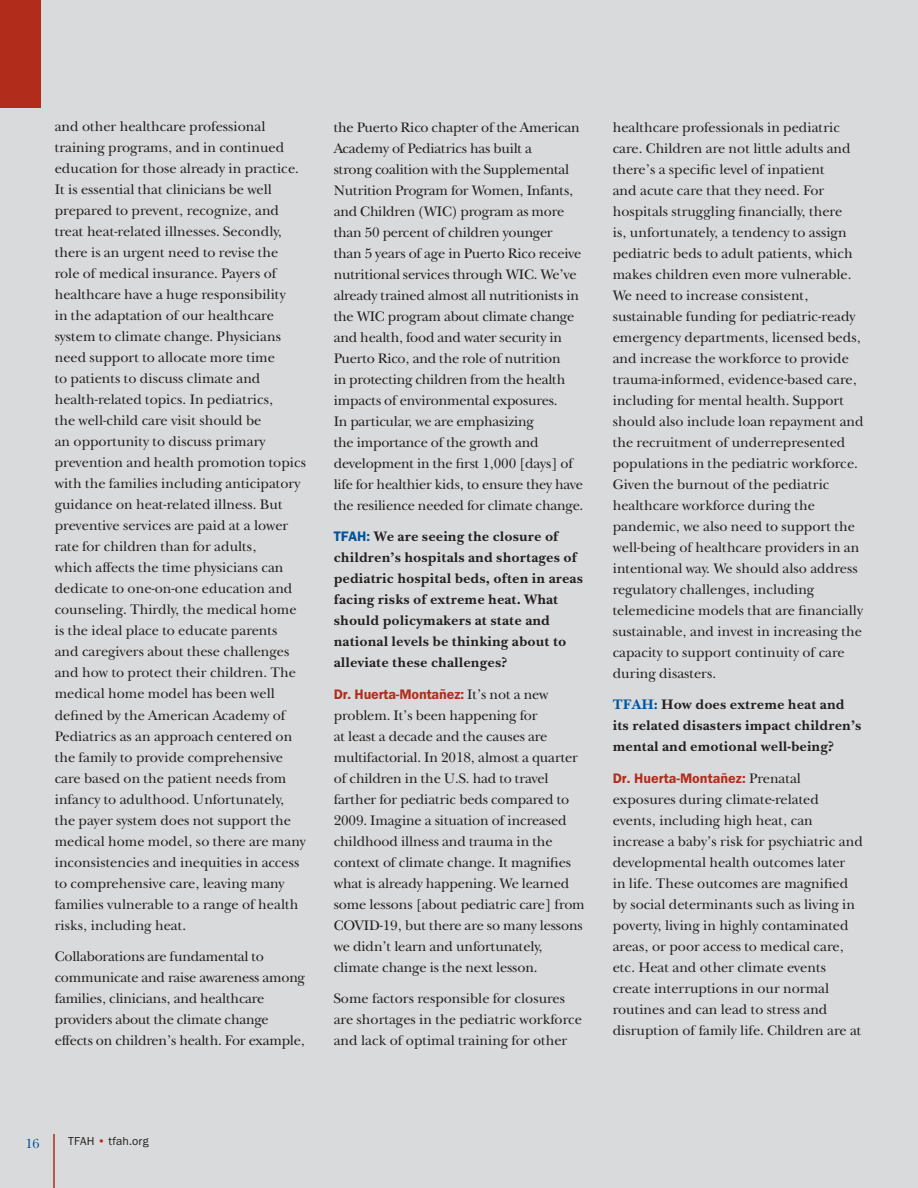
<style>
.page{position:relative;width:918px;height:1188px;background:#d9dadb}
.page>*{position:absolute;margin:0;border:0;box-sizing:border-box;transform-origin:0 0}
.t1{font:14.25px/21px "New Baskerville ITC";color:#231f20}
.t2{font:700 14.25px/21px "New Baskerville ITC";color:#231f20}
.t3{font:14.25px "Franklin Gothic URW Dem";letter-spacing:-.005em;color:#b22c1c}
.t4{font:13.5px "New Baskerville ITC";color:#00529c}
.t5{font:12px "Franklin Gothic URW Boo";letter-spacing:.01em;color:#231f20}
.s1{font-family:"Franklin Gothic URW Dem";font-weight:400;color:#00529c}
.s2{font-family:"New Baskerville ITC";color:#231f20}
.s3{color:#00529c}
.s4{color:#b22c1c}
</style>
<div class="page">
<hr style="left:53px;top:1134px;width:2px;height:54px;background:#b22c1c">
<div style="left:0;top:0;width:40px;height:108px;background:#b22c1c"></div>
<p class="t1" style="left:55px;top:116px;width:253px">and other healthcare professional training programs, and in continued education for those already in practice.<br>It is essential that clinicians be well prepared to prevent, recognize, and treat heat-related illnesses. Secondly, there is an urgent need to revise the role of medical insurance. Payers of healthcare have a huge responsibility<br>in the adaptation of our healthcare system to climate change. Physicians need support to allocate more time<br>to patients to discuss climate and health-related topics. In pediatrics,<br>the well-child care visit should be<br>an opportunity to discuss primary prevention and health promotion topics with the families including anticipatory guidance on heat-related illness. But preventive services are paid at a lower rate for children than for adults,<br>which affects the time physicians can dedicate to one-on-one education and counseling. Thirdly, the medical home is the ideal place to educate parents<br>and caregivers about these challenges and how to protect their children. The medical home model has been well defined by the American Academy of Pediatrics as an approach centered on the family to provide comprehensive care based on the patient needs from infancy to adulthood. Unfortunately, the payer system does not support the medical home model, so there are many inconsistencies and inequities in access to comprehensive care, leaving many families vulnerable to a range of health risks, including heat.</p>
<p class="t1" style="left:55px;top:946px;width:252px">Collaborations are fundamental to communicate and raise awareness among families, clinicians, and healthcare providers about the climate change effects on children’s health. For example,</p>
<p class="t1" style="left:334px;top:117px;width:251px">the Puerto Rico chapter of the American Academy of Pediatrics has built a<br>strong coalition with the Supplemental Nutrition Program for Women, Infants, and Children (WIC) program as more than 50 percent of children younger than 5 years of age in Puerto Rico receive nutritional services through WIC. We’ve already trained almost all nutritionists in the WIC program about climate change and health, food and water security in Puerto Rico, and the role of nutrition<br>in protecting children from the health impacts of environmental exposures.<br>In particular, we are emphasizing<br>the importance of the growth and development in the first 1,000 [days] of life for healthier kids, to ensure they have the resilience needed for climate change.</p>
<p class="t2" style="left:334px;top:527px;width:251px"><span class="s1">TFAH:</span> We are seeing the closure of children’s hospitals and shortages of pediatric hospital beds, often in areas facing risks of extreme heat. What should policymakers at state and national levels be thinking about to alleviate these challenges?</p>
<p class="t3" style="left:334px;top:685px;width:216px">Dr. Huerta-Montañez: <span class="s2">It’s not a new</span></p>
<p class="t1" style="left:334px;top:705px;width:253px">problem. It’s been happening for<br>at least a decade and the causes are multifactorial. In 2018, almost a quarter of children in the U.S. had to travel farther for pediatric beds compared to 2009. Imagine a situation of increased childhood illness and trauma in the context of climate change. It magnifies what is already happening. We learned some lessons [about pediatric care] from COVID-19, but there are so many lessons we didn’t learn and unfortunately, climate change is the next lesson.</p>
<p class="t1" style="left:334px;top:988px;width:250px">Some factors responsible for closures are shortages in the pediatric workforce and lack of optimal training for other</p>
<p class="t1" style="left:613px;top:117px;width:253px">healthcare professionals in pediatric care. Children are not little adults and there’s a specific level of inpatient<br>and acute care that they need. For hospitals struggling financially, there<br>is, unfortunately, a tendency to assign pediatric beds to adult patients, which makes children even more vulnerable.<br>We need to increase consistent, sustainable funding for pediatric-ready emergency departments, licensed beds, and increase the workforce to provide trauma-informed, evidence-based care, including for mental health. Support should also include loan repayment and the recruitment of underrepresented populations in the pediatric workforce.<br>Given the burnout of the pediatric healthcare workforce during the pandemic, we also need to support the well-being of healthcare providers in an intentional way. We should also address regulatory challenges, including telemedicine models that are financially sustainable, and invest in increasing the capacity to support continuity of care during disasters.</p>
<p class="t2" style="left:613px;top:695px;width:250px"><span class="s3">TFAH:</span> How does extreme heat and its related disasters impact children’s mental and emotional well-being?</p>
<p class="t3" style="left:613px;top:769px;width:190px">Dr. Huerta-Montañez: <span class="s2">Prenatal</span></p>
<p class="t1" style="left:613px;top:789px;width:252px">exposures during climate-related events, including high heat, can increase a baby’s risk for psychiatric and developmental health outcomes later<br>in life. These outcomes are magnified by social determinants such as living in poverty, living in highly contaminated areas, or poor access to medical care, etc. Heat and other climate events create interruptions in our normal routines and can lead to stress and disruption of family life. Children are at</p>
<p class="t4" style="left:25px;top:1135px;width:16px">16</p>
<p class="t5" style="left:68px;top:1134px;width:82px">TFAH <span class="s4">•</span> tfah.org</p>
</div>
